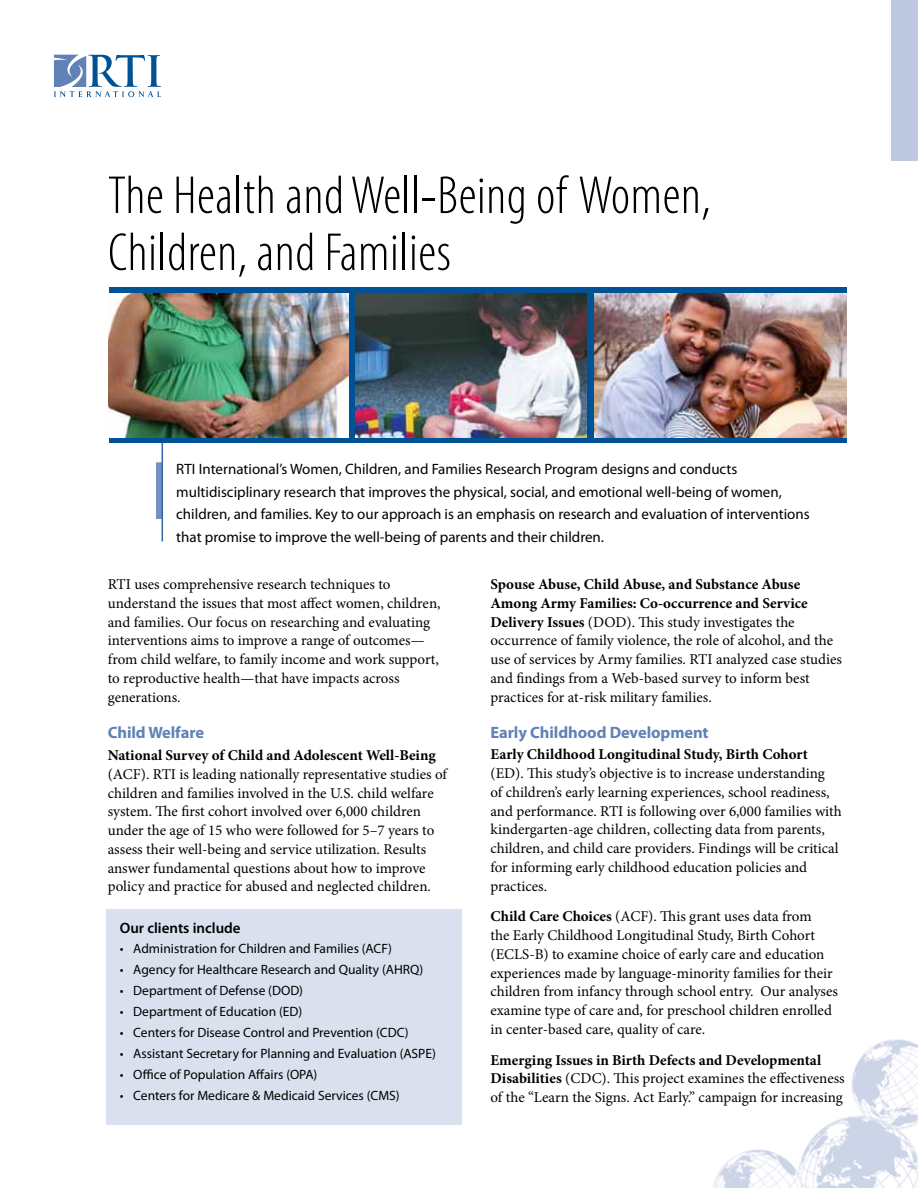
<style>
.page{position:relative;width:918px;height:1188px;background:#fff}
.page>*{position:absolute;margin:0;border:0;box-sizing:border-box;transform-origin:0 0}
.t1{font:300 condensed 54px/57px "Myriad Pro";letter-spacing:.01em;color:#000}
.t2{font:700 16.5px "Myriad Pro";letter-spacing:-.005em;color:#6082b6}
.t3{font:15px/18.8px "Minion Pro";color:#000}
.t4{font:15px/22.5px "Myriad Pro";color:#000}
.t5{font:700 15px "Minion Pro";color:#000}
.t6{font:600 15px "Myriad Pro";color:#000}
.t7{font:13.5px "Myriad Pro";color:#000}
.s1{font-weight:700}
</style>
<div class="page">
<img style="left:713px;top:1039px;width:205px;height:149px">
<svg style="left:54px;top:55px;width:107px;height:42px"></svg>
<div style="left:891px;top:0;width:27px;height:160px;background:#bec9e1"></div>
<div style="left:156px;top:462px;width:6px;height:57px;background:#7691c0"></div>
<hr style="left:162px;top:439px;width:1px;height:103px;background:#2f68a4">
<div style="left:109px;top:287px;width:738px;height:156px;background:#005295"></div>
<img style="left:594px;top:294px;width:253px;height:144px">
<img style="left:356px;top:294px;width:230px;height:144px">
<img style="left:109px;top:294px;width:239px;height:144px">
<div style="left:106px;top:909px;width:356px;height:216px;background:#dbe0ee"></div>
<h1 class="t1" style="left:108px;top:168px;width:604px">The Health and Well-Being of Women,<br>Children, and Families</h1>
<p class="t4" style="left:176px;top:458px;width:635px">RTI International’s Women, Children, and Families Research Program designs and conducts multidisciplinary research that improves the physical, social, and emotional well-being of women, children, and families. Key to our approach is an emphasis on research and evaluation of interventions that promise to improve the well-being of parents and their children.</p>
<p class="t3" style="left:108px;top:575px;width:334px">RTI uses comprehensive research techniques to understand the issues that most affect women, children, and families. Our focus on researching and evaluating interventions aims to improve a range of outcomes— from child welfare, to family income and work support, to reproductive health—that have impacts across generations.</p>
<p class="t2" style="left:108px;top:721px;width:98px">Child Welfare</p>
<p class="t5" style="left:108px;top:745px;width:330px">National Survey of Child and Adolescent Well-Being</p>
<p class="t3" style="left:108px;top:765px;width:341px">(ACF). RTI is leading nationally representative studies of children and families involved in the U.S. child welfare system. The first cohort involved over 6,000 children under the age of 15 who were followed for 5–7 years to assess their well-being and service utilization. Results answer fundamental questions about how to improve policy and practice for abused and neglected children.</p>
<p class="t6" style="left:120px;top:919px;width:122px">Our clients include</p>
<p class="t7" style="left:120px;top:940px;width:274px">• Administration for Children and Families (ACF)</p>
<p class="t7" style="left:120px;top:961px;width:305px">• Agency for Healthcare Research and Quality (AHRQ)</p>
<p class="t7" style="left:120px;top:982px;width:185px">• Department of Defense (DOD)</p>
<p class="t7" style="left:120px;top:1003px;width:184px">• Department of Education (ED)</p>
<p class="t7" style="left:120px;top:1024px;width:290px">• Centers for Disease Control and Prevention (CDC)</p>
<p class="t7" style="left:120px;top:1045px;width:318px">• Assistant Secretary for Planning and Evaluation (ASPE)</p>
<p class="t7" style="left:120px;top:1066px;width:199px">• Office of Population Affairs (OPA)</p>
<p class="t7" style="left:120px;top:1087px;width:281px">• Centers for Medicare &amp; Medicaid Services (CMS)</p>
<p class="t3" style="left:490px;top:575px;width:353px"><span class="s1">Spouse Abuse, Child Abuse, and Substance Abuse Among Army Families: Co-occurrence and Service Delivery Issues</span> (DOD). This study investigates the occurrence of family violence, the role of alcohol, and the use of services by Army families. RTI analyzed case studies and findings from a Web-based survey to inform best practices for at-risk military families.</p>
<p class="t2" style="left:490px;top:721px;width:220px">Early Childhood Development</p>
<p class="t5" style="left:490px;top:744px;width:319px">Early Childhood Longitudinal Study, Birth Cohort</p>
<p class="t3" style="left:490px;top:764px;width:353px">(ED). This study’s objective is to increase understanding<br>of children’s early learning experiences, school readiness, and performance. RTI is following over 6,000 families with kindergarten-age children, collecting data from parents, children, and child care providers. Findings will be critical for informing early childhood education policies and practices.</p>
<p class="t3" style="left:490px;top:907px;width:349px"><span class="s1">Child Care Choices</span> (ACF). This grant uses data from<br>the Early Childhood Longitudinal Study, Birth Cohort (ECLS-B) to examine choice of early care and education experiences made by language-minority families for their children from infancy through school entry. Our analyses examine type of care and, for preschool children enrolled in center-based care, quality of care.</p>
<p class="t3" style="left:490px;top:1050px;width:356px"><span class="s1">Emerging Issues in Birth Defects and Developmental<br>Disabilities</span> (CDC). This project examines the effectiveness of the “Learn the Signs. Act Early.” campaign for increasing</p>
</div>
